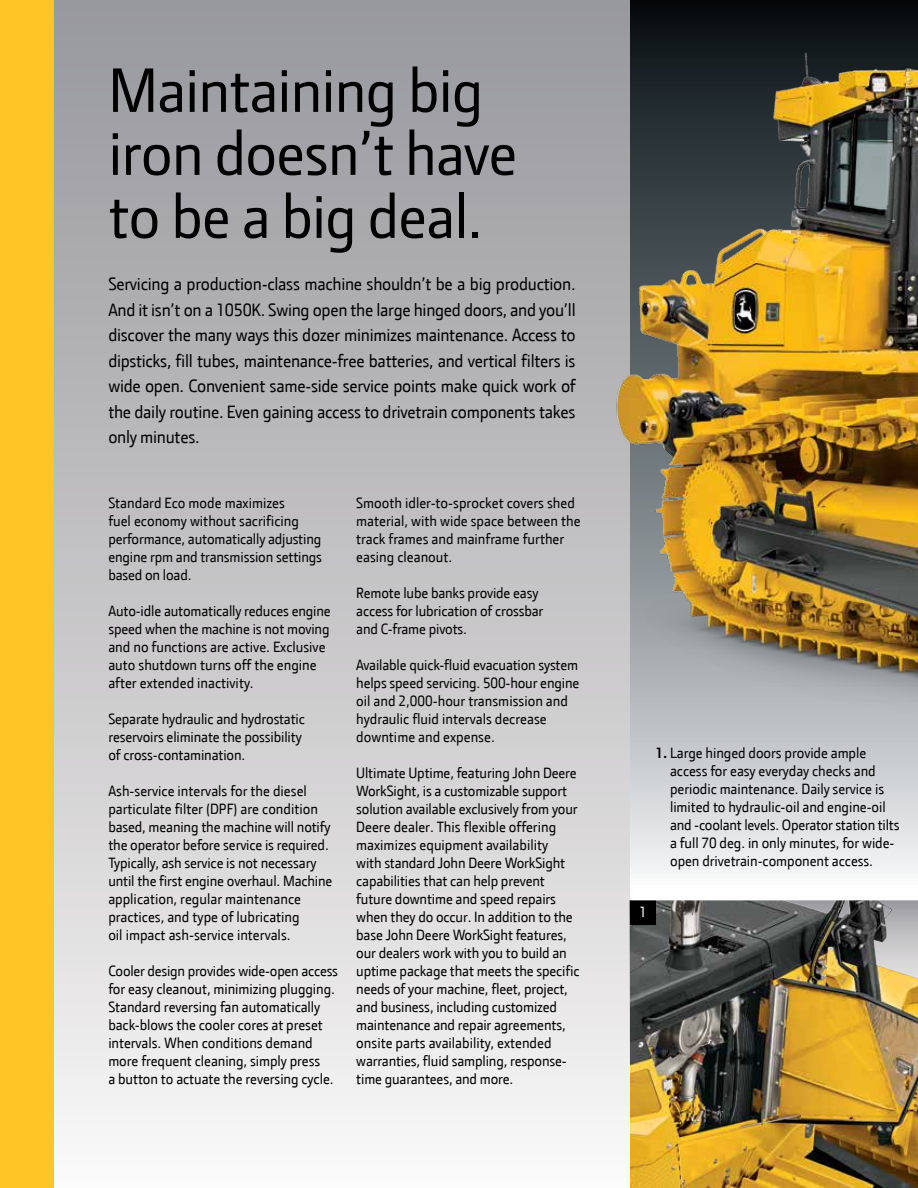
<style>
.page{position:relative;width:918px;height:1188px;background:#fff}
.page>*{position:absolute;margin:0;border:0;box-sizing:border-box;transform-origin:0 0}
.t1{font:63px/63px "JD Sans";letter-spacing:-.015em;color:#000}
.t2{font:18px/25.5px "JD Sans";letter-spacing:-.015em;color:#000;text-align:justify}
.t3{font:15px/18px "JD Sans";letter-spacing:-.01em;color:#000}
.t4{font:15px "JD Sans";color:#fff}
.s1{font-weight:700}
</style>
<div class="page">
<div style="left:630px;top:0;width:288px;height:18px;background:#06090b"></div>
<div style="left:0;top:0;width:630px;height:1188px;background:linear-gradient(to bottom,#96969a,#f8f7f6)"></div>
<img style="left:569px;top:18px;width:349px;height:857px">
<img style="left:630px;top:900px;width:288px;height:288px">
<div style="left:630px;top:899px;width:26px;height:26px;background:#000"></div>
<hr style="left:630px;top:897px;width:288px;height:3px;background:#fff">
<div style="left:0;top:0;width:54px;height:1188px;background:#ffc425"></div>
<h1 class="t1" style="left:108px;top:57px;width:411px">Maintaining big iron doesn’t have to be a big deal.</h1>
<p class="t2" style="left:108px;top:271px;width:469px">Servicing a production-class machine shouldn’t be a big production.<br>And it isn’t on a 1050K. Swing open the large hinged doors, and you’ll discover the many ways this dozer minimizes maintenance. Access to dipsticks, fill tubes, maintenance-free batteries, and vertical filters is wide open. Convenient same-side service points make quick work of the daily routine. Even gaining access to drivetrain components takes only minutes.</p>
<p class="t3" style="left:108px;top:494px;width:215px">Standard Eco mode maximizes<br>fuel economy without sacrificing performance, automatically adjusting engine rpm and transmission settings based on load.</p>
<p class="t3" style="left:108px;top:602px;width:224px">Auto-idle automatically reduces engine speed when the machine is not moving and no functions are active. Exclusive auto shutdown turns off the engine after extended inactivity.</p>
<p class="t3" style="left:108px;top:710px;width:198px">Separate hydraulic and hydrostatic reservoirs eliminate the possibility of cross-contamination.</p>
<p class="t3" style="left:108px;top:782px;width:226px">Ash-service intervals for the diesel particulate filter (DPF) are condition based, meaning the machine will notify the operator before service is required.<br>Typically, ash service is not necessary until the first engine overhaul. Machine application, regular maintenance practices, and type of lubricating<br>oil impact ash-service intervals.</p>
<p class="t3" style="left:108px;top:962px;width:231px">Cooler design provides wide-open access for easy cleanout, minimizing plugging.<br>Standard reversing fan automatically back-blows the cooler cores at preset intervals. When conditions demand more frequent cleaning, simply press<br>a button to actuate the reversing cycle.</p>
<p class="t3" style="left:356px;top:494px;width:226px">Smooth idler-to-sprocket covers shed material, with wide space between the track frames and mainframe further easing cleanout.</p>
<p class="t3" style="left:356px;top:584px;width:189px">Remote lube banks provide easy access for lubrication of crossbar and C-frame pivots.</p>
<p class="t3" style="left:356px;top:656px;width:225px">Available quick-fluid evacuation system helps speed servicing. 500-hour engine oil and 2,000-hour transmission and hydraulic fluid intervals decrease downtime and expense.</p>
<p class="t3" style="left:356px;top:764px;width:225px">Ultimate Uptime, featuring John Deere WorkSight, is a customizable support solution available exclusively from your Deere dealer. This flexible offering maximizes equipment availability<br>with standard John Deere WorkSight capabilities that can help prevent future downtime and speed repairs when they do occur. In addition to the base John Deere WorkSight features, our dealers work with you to build an uptime package that meets the specific needs of your machine, fleet, project, and business, including customized maintenance and repair agreements, onsite parts availability, extended warranties, fluid sampling, response&shy;time guarantees, and more.</p>
<p class="t3" style="left:670px;top:743px;width:231px;text-indent:-14px"><span class="s1">1.</span> Large hinged doors provide ample access for easy everyday checks and periodic maintenance. Daily service is limited to hydraulic-oil and engine-oil and -coolant levels. Operator station tilts a full 70 deg. in only minutes, for wide&shy;open drivetrain-component access.</p>
<p class="t4" style="left:639px;top:902px;width:9px">1</p>
</div>
